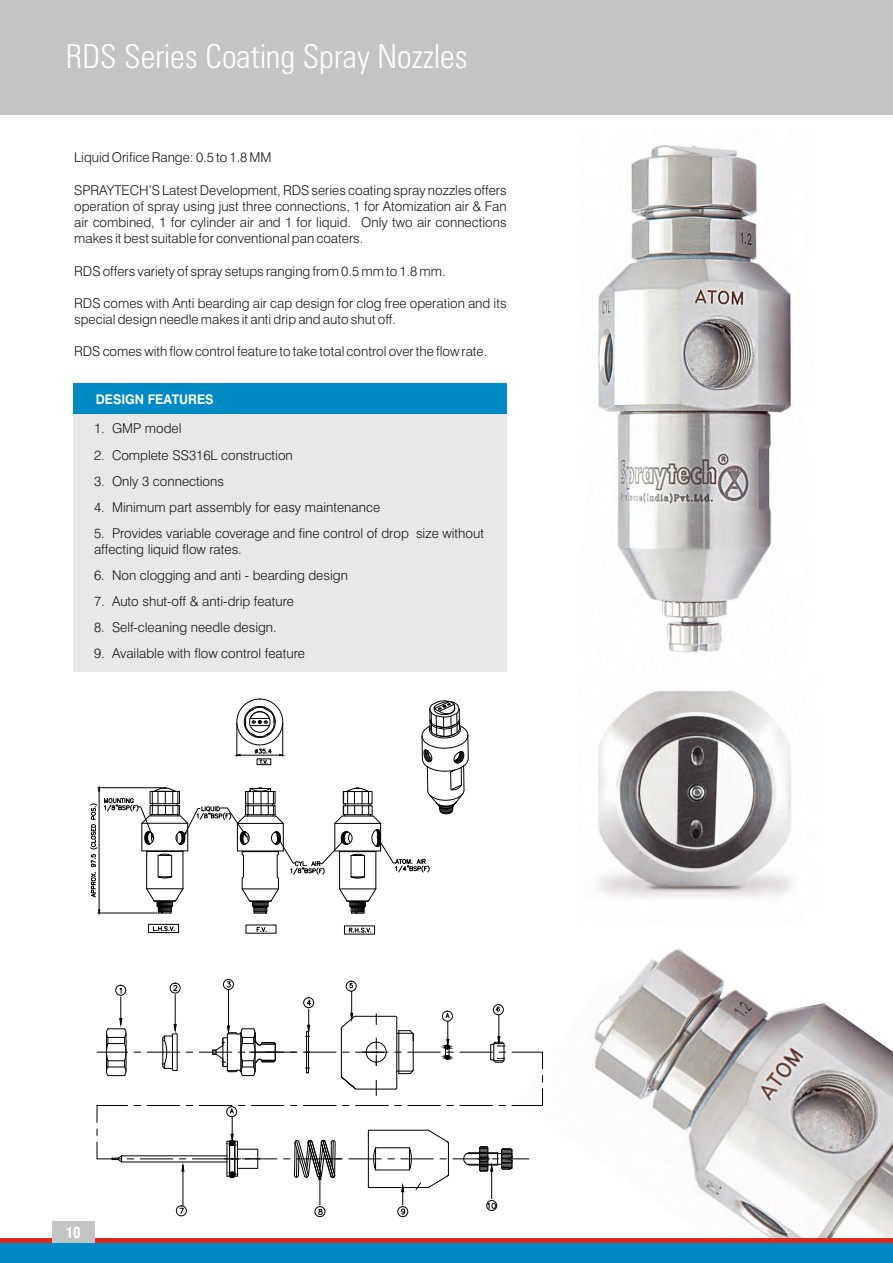
<style>
.page{position:relative;width:893px;height:1263px;background:#fff}
.page>*{position:absolute;margin:0;border:0;box-sizing:border-box;transform-origin:0 0}
.t1{font:300 condensed 33px "Zurich BT";color:#fff}
.t2{font:700 condensed 15px "Swiss 721 BT";color:#fff}
.t3{font:300 13.5px/16.2px "Swiss 721 BT";color:#151616}
.t4{font:700 13.2px "Swiss 721 BT";color:#fff;scale:.95 1}
</style>
<div class="page">
<img style="left:517px;top:948px;width:376px;height:290px">
<div style="left:0;top:0;width:893px;height:114px;background:#c4c4c5"></div>
<div style="left:0;top:1238px;width:893px;height:5px;background:#dd2b1c"></div>
<div style="left:0;top:1243px;width:893px;height:20px;background:#008ac5"></div>
<img style="left:597px;top:690px;width:195px;height:207px">
<img style="left:598px;top:145px;width:196px;height:508px">
<svg style="left:257px;top:927px;width:10px;height:4px"></svg>
<svg style="left:153px;top:926px;width:22px;height:5px"></svg>
<svg style="left:349px;top:928px;width:23px;height:4px"></svg>
<div style="left:148px;top:924px;width:31px;height:9px;border:1px solid #000"></div>
<svg style="left:90px;top:700px;width:379px;height:214px"></svg>
<hr style="left:368px;top:1130px;width:1px;height:57px;background:#000">
<hr style="left:369px;top:1130px;width:58px;height:1px;background:#000">
<hr style="left:376px;top:1147px;width:33px;height:1px;background:#000">
<hr style="left:376px;top:1170px;width:33px;height:1px;background:#000">
<svg style="left:416px;top:1182px;width:5px;height:8px"></svg>
<hr style="left:369px;top:1187px;width:58px;height:1px;background:#000">
<svg style="left:373px;top:1147px;width:3px;height:23px"></svg>
<svg style="left:409px;top:1147px;width:3px;height:24px"></svg>
<div style="left:306px;top:1031px;width:3px;height:42px;border:1px solid #000"></div>
<hr style="left:306px;top:1032px;width:1px;height:41px;background:#000">
<hr style="left:126px;top:1033px;width:1px;height:38px;background:#000">
<hr style="left:97px;top:1052px;width:31px;height:1px;background:#000">
<hr style="left:147px;top:1052px;width:33px;height:1px;background:#000">
<hr style="left:199px;top:1052px;width:33px;height:1px;background:#000">
<hr style="left:303px;top:1052px;width:33px;height:1px;background:#000">
<hr style="left:408px;top:1052px;width:32px;height:1px;background:#000">
<hr style="left:460px;top:1052px;width:32px;height:1px;background:#000">
<hr style="left:512px;top:1052px;width:30px;height:1px;background:#000">
<hr style="left:245px;top:1158px;width:32px;height:1px;background:#000">
<hr style="left:349px;top:1158px;width:32px;height:1px;background:#000">
<hr style="left:401px;top:1158px;width:32px;height:1px;background:#000">
<svg style="left:427px;top:1129px;width:22px;height:59px"></svg>
<hr style="left:453px;top:1158px;width:33px;height:1px;background:#000">
<hr style="left:251px;top:1105px;width:33px;height:1px;background:#000">
<hr style="left:303px;top:1105px;width:33px;height:1px;background:#000">
<hr style="left:356px;top:1105px;width:32px;height:1px;background:#000">
<hr style="left:408px;top:1105px;width:32px;height:1px;background:#000">
<hr style="left:460px;top:1105px;width:32px;height:1px;background:#000">
<hr style="left:512px;top:1105px;width:30px;height:1px;background:#000">
<svg style="left:542px;top:1052px;width:1px;height:17px"></svg>
<svg style="left:542px;top:1089px;width:1px;height:16px"></svg>
<svg style="left:162px;top:1024px;width:16px;height:47px"></svg>
<hr style="left:175px;top:994px;width:1px;height:30px;background:#000">
<svg style="left:106px;top:987px;width:20px;height:89px"></svg>
<div style="left:116px;top:985px;width:10px;height:10px;border:1px solid #000;border-radius:50%"></div>
<svg style="left:173px;top:985px;width:5px;height:6px"></svg>
<div style="left:170px;top:983px;width:10px;height:10px;border:1px solid #000;border-radius:50%"></div>
<svg style="left:305px;top:999px;width:6px;height:38px"></svg>
<div style="left:303px;top:997px;width:11px;height:11px;border:1px solid #000;border-radius:50%"></div>
<div style="left:315px;top:1206px;width:10px;height:11px;border:1px solid #000;border-radius:50%"></div>
<svg style="left:401px;top:1185px;width:4px;height:29px"></svg>
<div style="left:397px;top:1206px;width:11px;height:11px;border:1px solid #000;border-radius:50%"></div>
<div style="left:486px;top:1200px;width:11px;height:11px;border:1px solid #000;border-radius:50%"></div>
<svg style="left:179px;top:1208px;width:5px;height:6px"></svg>
<div style="left:176px;top:1205px;width:11px;height:11px;border:1px solid #000;border-radius:50%"></div>
<hr style="left:249px;top:1052px;width:47px;height:1px;background:#000">
<hr style="left:183px;top:1171px;width:1px;height:35px;background:#000">
<svg style="left:212px;top:1026px;width:66px;height:50px"></svg>
<hr style="left:228px;top:990px;width:1px;height:36px;background:#000">
<svg style="left:226px;top:981px;width:5px;height:6px"></svg>
<div style="left:223px;top:979px;width:11px;height:11px;border:1px solid #000;border-radius:50%"></div>
<div style="left:442px;top:1011px;width:11px;height:10px;border:1px solid #000;border-radius:50%"></div>
<svg style="left:445px;top:1012px;width:8px;height:47px"></svg>
<div style="left:346px;top:981px;width:10px;height:10px;border:1px solid #000;border-radius:50%"></div>
<svg style="left:341px;top:983px;width:73px;height:112px"></svg>
<svg style="left:97px;top:1105px;width:163px;height:73px"></svg>
<svg style="left:463px;top:1146px;width:66px;height:63px"></svg>
<div style="left:493px;top:1004px;width:11px;height:11px;border:1px solid #000;border-radius:50%"></div>
<svg style="left:490px;top:1007px;width:15px;height:56px"></svg>
<svg style="left:284px;top:1140px;width:58px;height:75px"></svg>
<div style="left:74px;top:384px;width:433px;height:288px;background:#e6e8e9"></div>
<div style="left:74px;top:384px;width:433px;height:30px;background:#008ac5"></div>
<div style="left:52px;top:1222px;width:43px;height:21px;background:#c4c4c5"></div>
<h1 class="t1" style="left:66px;top:42px;width:403px">RDS Series Coating Spray Nozzles</h1>
<p class="t3" style="left:74px;top:151px;width:199px">Liquid Orifice Range: 0.5 to 1.8 MM</p>
<p class="t3" style="left:74px;top:183px;width:434px;text-align:justify">SPRAYTECH’S Latest Development, RDS series coating spray nozzles offers operation of spray using just three connections, 1 for Atomization air &amp; Fan air combined, 1 for cylinder air and 1 for liquid. Only two air connections makes it best suitable for conventional pan coaters.</p>
<p class="t3" style="left:74px;top:264px;width:373px">RDS offers variety of spray setups ranging from 0.5 mm to 1.8 mm.</p>
<p class="t3" style="left:74px;top:296px;width:434px">RDS comes with Anti bearding air cap design for clog free operation and its special design needle makes it anti drip and auto shut off.</p>
<p class="t3" style="left:74px;top:345px;width:415px">RDS comes with flow control feature to take total control over the flow rate.</p>
<p class="t4" style="left:96px;top:394px;width:126px">DESIGN FEATURES</p>
<p class="t3" style="left:94px;top:422px;width:89px">1. GMP model</p>
<p class="t3" style="left:94px;top:448px;width:200px">2. Complete SS316L construction</p>
<p class="t3" style="left:94px;top:474px;width:131px">3. Only 3 connections</p>
<p class="t3" style="left:94px;top:500px;width:288px">4. Minimum part assembly for easy maintenance</p>
<p class="t3" style="left:94px;top:526px;width:391px">5. Provides variable coverage and fine control of drop size without affecting liquid flow rates.</p>
<p class="t3" style="left:94px;top:568px;width:255px">6. Non clogging and anti - bearding design</p>
<p class="t3" style="left:94px;top:594px;width:202px">7. Auto shut-off &amp; anti-drip feature</p>
<p class="t3" style="left:94px;top:620px;width:184px">8. Self-cleaning needle design.</p>
<p class="t3" style="left:94px;top:646px;width:212px">9. Available with flow control feature</p>
<p class="t2" style="left:66px;top:1226px;width:16px">10</p>
</div>
